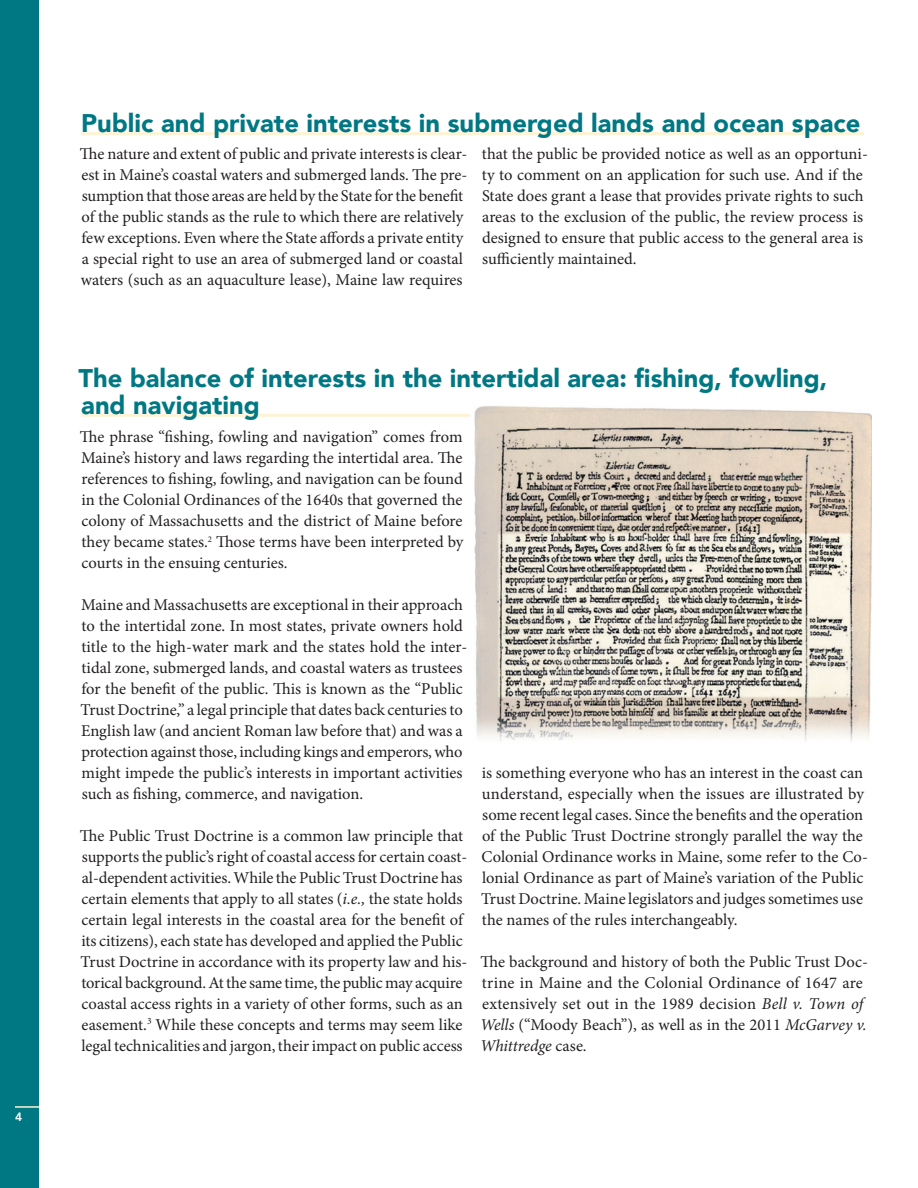
<style>
.page{position:relative;width:918px;height:1188px;background:#fff}
.page>*{position:absolute;margin:0;border:0;box-sizing:border-box;transform-origin:0 0}
.Subheads2{font:900 25.5px/27px "Avenir";color:#007883}
._1_column_text_Inden{font:16.5px/21px "Minion Pro";letter-spacing:-.005em;color:#231f20}
._1_column_text{font:16.5px/21px "Minion Pro";letter-spacing:-.005em;color:#231f20}
.t1{font:800 12px "Avenir";color:#fff}
.s1{font-style:italic}
</style>
<div class="page">
<div style="left:0;top:0;width:39px;height:1188px;background:#007883"></div>
<hr style="left:15px;top:1106px;width:24px;height:2px;background:#fef3d5">
<hr style="left:81px;top:132px;width:783px;height:3px;background:#fef3d5">
<hr style="left:81px;top:414px;width:390px;height:3px;background:#fef3d5">
<img style="left:474px;top:406px;width:397px;height:336px">
<p class="t1" style="left:15px;top:1108px;width:9px">4</p>
<p class="Subheads2" style="left:81px;top:109px;width:781px">Public and private interests in submerged lands and ocean space</p>
<p class="_1_column_text" style="left:80px;top:143px;width:389px">The nature and extent of public and private interests is clear&shy;est in Maine’s coastal waters and submerged lands. The pre&shy;sumption that those areas are held by the State for the benefit of the public stands as the rule to which there are relatively few exceptions. Even where the State affords a private entity a special right to use an area of submerged land or coastal waters (such as an aquaculture lease), Maine law requires</p>
<p class="_1_column_text" style="left:482px;top:143px;width:387px">that the public be provided notice as well as an opportuni&shy;ty to comment on an application for such use. And if the State does grant a lease that provides private rights to such areas to the exclusion of the public, the review process is designed to ensure that public access to the general area is sufficiently maintained.</p>
<p class="Subheads2" style="left:78px;top:364px;width:750px">The balance of interests in the intertidal area: fishing, fowling, and navigating</p>
<p class="_1_column_text" style="left:80px;top:426px;width:385px;text-align:justify">The phrase “fishing, fowling and navigation” comes from Maine’s history and laws regarding the intertidal area. The references to fishing, fowling, and navigation can be found in the Colonial Ordinances of the 1640s that governed the colony of Massachusetts and the district of Maine before they became states.<sup>2</sup> Those terms have been interpreted by courts in the ensuing centuries.</p>
<p class="_1_column_text_Inden" style="left:81px;top:594px;width:388px">Maine and Massachusetts are exceptional in their approach to the intertidal zone. In most states, private owners hold title to the high-water mark and the states hold the inter&shy;tidal zone, submerged lands, and coastal waters as trustees for the benefit of the public. This is known as the “Public Trust Doctrine,” a legal principle that dates back centuries to English law (and ancient Roman law before that) and was a protection against those, including kings and emperors, who might impede the public’s interests in important activities such as fishing, commerce, and navigation.</p>
<p class="_1_column_text_Inden" style="left:80px;top:825px;width:389px">The Public Trust Doctrine is a common law principle that supports the public’s right of coastal access for certain coast&shy;al-dependent activities. While the Public Trust Doctrine has certain elements that apply to all states (<span class="s1">i.e.,</span> the state holds certain legal interests in the coastal area for the benefit of its citizens), each state has developed and applied the Public Trust Doctrine in accordance with its property law and his&shy;torical background. At the same time, the public may acquire coastal access rights in a variety of other forms, such as an easement.<sup>3</sup> While these concepts and terms may seem like legal technicalities and jargon, their impact on public access</p>
<p class="_1_column_text_Inden" style="left:481px;top:762px;width:388px">is something everyone who has an interest in the coast can understand, especially when the issues are illustrated by some recent legal cases. Since the benefits and the operation of the Public Trust Doctrine strongly parallel the way the Colonial Ordinance works in Maine, some refer to the Co&shy;lonial Ordinance as part of Maine’s variation of the Public Trust Doctrine. Maine legislators and judges sometimes use the names of the rules interchangeably.</p>
<p class="_1_column_text_Inden" style="left:480px;top:951px;width:389px">The background and history of both the Public Trust Doc&shy;trine in Maine and the Colonial Ordinance of 1647 are extensively set out in the 1989 decision <span class="s1">Bell v. Town of Wells</span> (“Moody Beach”), as well as in the 2011 <span class="s1">McGarvey v.<br>Whittredge</span> case.</p>
</div>
